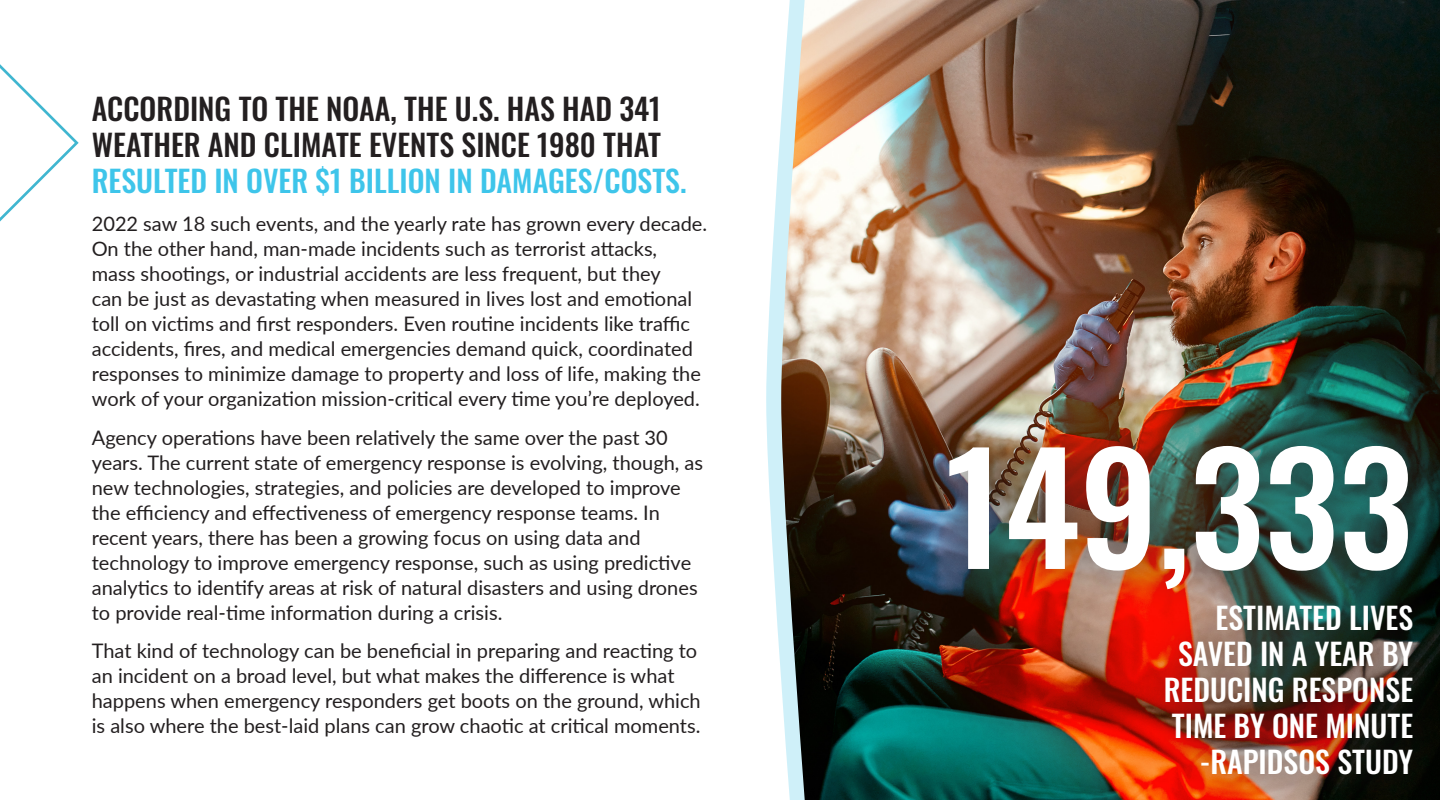
<style>
.page{position:relative;width:1440px;height:800px;background:#fff}
.page>*{position:absolute;margin:0;border:0;box-sizing:border-box;transform-origin:0 0}
.t1{font:500 150px "Oswald";color:#fff}
.t2{font:500 30px/36px "Oswald";color:#231f20}
.t3{font:500 30px/36px "Oswald";color:#fff;text-align:right}
.t4{font:20px/25px "Lato";color:#231f20}
.s1{color:#3ec5ea}
</style>
<div class="page">
<svg style="left:766px;top:124px;width:15px;height:551px;fill:#cff0f9"></svg>
<svg style="left:0;top:64px;width:79px;height:158px"></svg>
<img style="left:781px;top:0;width:659px;height:800px">
<div style="left:911px;top:407px;width:529px;height:393px;background:#231f20;opacity:.75"></div>
<p class="t2" style="left:92px;top:93px;width:596px">ACCORDING TO THE NOAA, THE U.S. HAS HAD 341<br>WEATHER AND CLIMATE EVENTS SINCE 1980 THAT<br><span class="s1">RESULTED IN OVER $1 BILLION IN DAMAGES/COSTS.</span></p>
<p class="t4" style="left:92px;top:211px;width:617px">2022 saw 18 such events, and the yearly rate has grown every decade.<br>On the other hand, man-made incidents such as terrorist attacks,<br>mass shootings, or industrial accidents are less frequent, but they<br>can be just as devastating when measured in lives lost and emotional toll on victims and first responders. Even routine incidents like traffic accidents, fires, and medical emergencies demand quick, coordinated responses to minimize damage to property and loss of life, making the work of your organization mission-critical every time you’re deployed.</p>
<p class="t4" style="left:92px;top:424px;width:613px">Agency operations have been relatively the same over the past 30 years. The current state of emergency response is evolving, though, as new technologies, strategies, and policies are developed to improve the efficiency and effectiveness of emergency response teams. In recent years, there has been a growing focus on using data and technology to improve emergency response, such as using predictive analytics to identify areas at risk of natural disasters and using drones to provide real-time information during a crisis.</p>
<p class="t4" style="left:92px;top:638px;width:610px">That kind of technology can be beneficial in preparing and reacting to an incident on a broad level, but what makes the difference is what happens when emergency responders get boots on the ground, which is also where the best-laid plans can grow chaotic at critical moments.</p>
<p class="t1" style="left:945px;top:429px;width:469px">149,333</p>
<p class="t3" style="left:1164px;top:601px;width:251px">ESTIMATED LIVES<br>SAVED IN A YEAR BY<br>REDUCING RESPONSE<br>TIME BY ONE MINUTE -RAPIDSOS STUDY</p>
</div>
